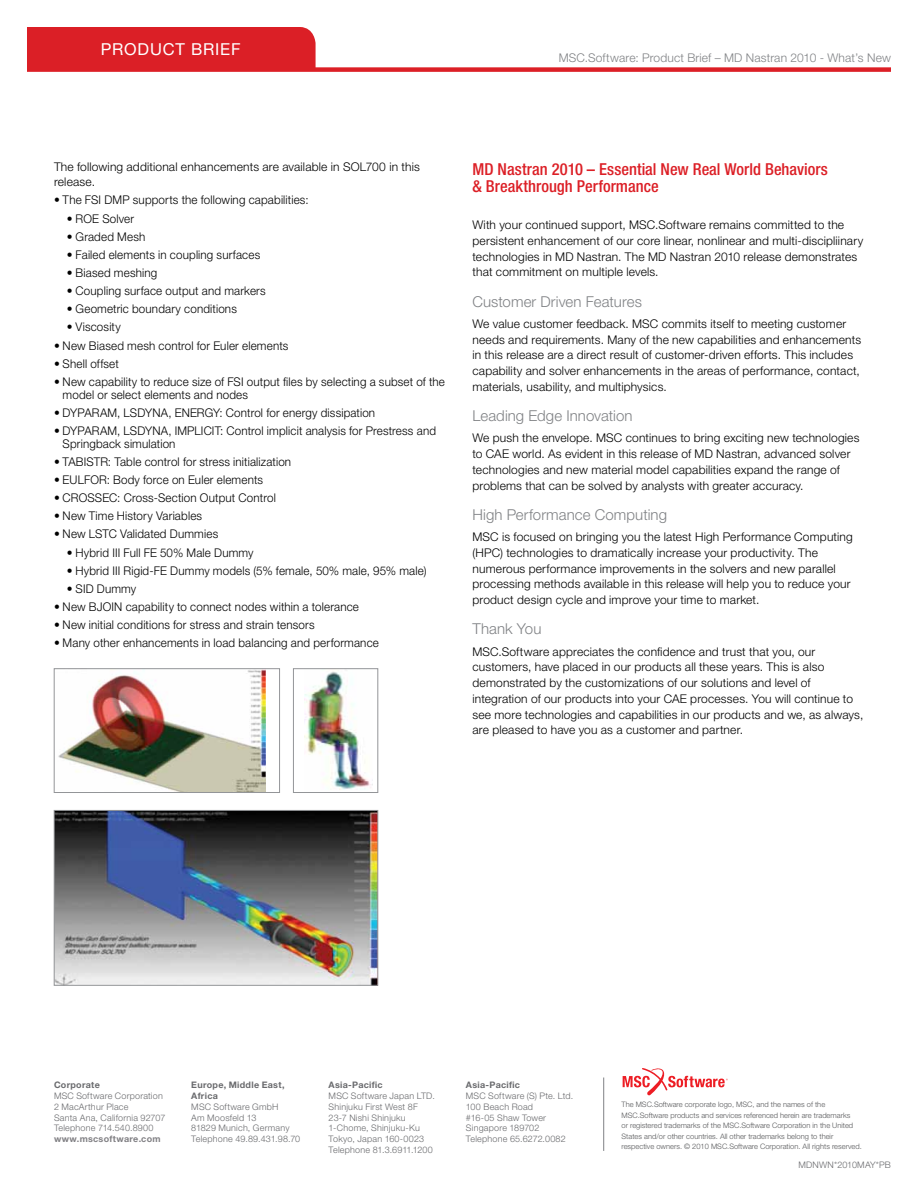
<style>
.page{position:relative;width:918px;height:1188px;background:#fff}
.page>*{position:absolute;margin:0;border:0;box-sizing:border-box;transform-origin:0 0}
.t1{font:500 condensed 16.5px/16.5px "Helvetica Neue LT Pro";color:#dc1f26}
.t2{font:16.5px "Helvetica Neue LT Pro";letter-spacing:.045em;color:#fff}
.t3{font:300 15px "Helvetica Neue LT Pro";letter-spacing:.005em;color:#808285}
.t4{font:300 12px/15.8px "Helvetica Neue LT Pro";letter-spacing:.015em;color:#000}
.t5{font:300 12px "Helvetica Neue LT Pro";letter-spacing:.015em;color:#808285}
.t6{font:300 9px/10.8px "Helvetica Neue LT Pro";letter-spacing:.025em;color:#696a6d}
.t7{font:700 9px/10.8px "Helvetica Neue LT Pro";letter-spacing:.03em;color:#696a6d}
.t8{font:700 9px "Helvetica Neue LT Pro";letter-spacing:.03em;color:#807f83}
.t9{font:300 7.5px/10.5px "Helvetica Neue LT Pro";color:#58595b}
</style>
<div class="page">
<svg style="left:623px;top:1068px;width:105px;height:28px"></svg>
<hr style="left:603px;top:1078px;width:1px;height:73px;background:#808285">
<img style="left:58px;top:670px;width:207px;height:121px">
<div style="left:54px;top:668px;width:226px;height:125px;border:1px solid #939598"></div>
<img style="left:304px;top:671px;width:68px;height:119px">
<div style="left:293px;top:668px;width:85px;height:125px;border:1px solid #939598"></div>
<img style="left:56px;top:812px;width:320px;height:172px">
<div style="left:54px;top:810px;width:324px;height:176px;border:1px solid #939598"></div>
<div style="left:27px;top:67px;width:864px;height:5px;background:#dc1f26"></div>
<div style="left:27px;top:27px;width:289px;height:41px;background:#db1f26"></div>
<h1 class="t2" style="left:101px;top:39px;width:141px">PRODUCT BRIEF</h1>
<p class="t5" style="left:559px;top:50px;width:334px">MSC.Software: Product Brief – MD Nastran 2010 - What’s New</p>
<p class="t4" style="left:54px;top:158px;width:367px">The following additional enhancements are available in SOL700 in this release.</p>
<p class="t4" style="left:54px;top:192px;width:256px">• The FSI DMP supports the following capabilities:</p>
<p class="t4" style="left:67px;top:210px;width:69px">• ROE Solver</p>
<p class="t4" style="left:67px;top:228px;width:80px">• Graded Mesh</p>
<p class="t4" style="left:67px;top:247px;width:195px">• Failed elements in coupling surfaces</p>
<p class="t4" style="left:67px;top:265px;width:92px">• Biased meshing</p>
<p class="t4" style="left:67px;top:283px;width:200px">• Coupling surface output and markers</p>
<p class="t4" style="left:67px;top:301px;width:171px">• Geometric boundary conditions</p>
<p class="t4" style="left:67px;top:319px;width:55px">• Viscosity</p>
<p class="t4" style="left:54px;top:337px;width:236px">• New Biased mesh control for Euler elements</p>
<p class="t4" style="left:54px;top:355px;width:66px">• Shell offset</p>
<p class="t4" style="left:63px;top:375px;width:384px;line-height:12.8px;text-indent:-9px">• New capability to reduce size of FSI output files by selecting a subset of the model or select elements and nodes</p>
<p class="t4" style="left:54px;top:404px;width:323px">• DYPARAM, LSDYNA, ENERGY: Control for energy dissipation</p>
<p class="t4" style="left:63px;top:424px;width:375px;line-height:12.8px;text-indent:-9px">• DYPARAM, LSDYNA, IMPLICIT: Control implicit analysis for Prestress and<br>Springback simulation</p>
<p class="t4" style="left:54px;top:453px;width:239px">• TABISTR: Table control for stress initialization</p>
<p class="t4" style="left:54px;top:472px;width:211px">• EULFOR: Body force on Euler elements</p>
<p class="t4" style="left:54px;top:490px;width:223px">• CROSSEC: Cross-Section Output Control</p>
<p class="t4" style="left:54px;top:508px;width:150px">• New Time History Variables</p>
<p class="t4" style="left:54px;top:526px;width:166px">• New LSTC Validated Dummies</p>
<p class="t4" style="left:67px;top:544px;width:188px">• Hybrid III Full FE 50% Male Dummy</p>
<p class="t4" style="left:67px;top:562px;width:361px">• Hybrid III Rigid-FE Dummy models (5% female, 50% male, 95% male)</p>
<p class="t4" style="left:67px;top:580px;width:71px">• SID Dummy</p>
<p class="t4" style="left:54px;top:599px;width:306px">• New BJOIN capability to connect nodes within a tolerance</p>
<p class="t4" style="left:54px;top:617px;width:262px">• New initial conditions for stress and strain tensors</p>
<p class="t4" style="left:54px;top:635px;width:326px">• Many other enhancements in load balancing and performance</p>
<h1 class="t1" style="left:472px;top:161px;width:357px">MD Nastran 2010 – Essential New Real World Behaviors &amp; Breakthrough Performance</h1>
<p class="t4" style="left:472px;top:217px;width:392px">With your continued support, MSC.Software remains committed to the persistent enhancement of our core linear, nonlinear and multi-discipliinary technologies in MD Nastran. The MD Nastran 2010 release demonstrates that commitment on multiple levels.</p>
<p class="t3" style="left:472px;top:292px;width:171px">Customer Driven Features</p>
<p class="t4" style="left:472px;top:315px;width:390px">We value customer feedback. MSC commits itself to meeting customer needs and requirements. Many of the new capabilities and enhancements in this release are a direct result of customer-driven efforts. This includes capability and solver enhancements in the areas of performance, contact, materials, usability, and multiphysics.</p>
<p class="t3" style="left:472px;top:407px;width:162px">Leading Edge Innovation</p>
<p class="t4" style="left:472px;top:430px;width:389px">We push the envelope. MSC continues to bring exciting new technologies to CAE world. As evident in this release of MD Nastran, advanced solver technologies and new material model capabilities expand the range of problems that can be solved by analysts with greater accuracy.</p>
<p class="t3" style="left:472px;top:505px;width:196px">High Performance Computing</p>
<p class="t4" style="left:472px;top:529px;width:382px">MSC is focused on bringing you the latest High Performance Computing (HPC) technologies to dramatically increase your productivity. The numerous performance improvements in the solvers and new parallel processing methods available in this release will help you to reduce your product design cycle and improve your time to market.</p>
<p class="t3" style="left:472px;top:620px;width:70px">Thank You</p>
<p class="t4" style="left:472px;top:643px;width:392px">MSC.Software appreciates the confidence and trust that you, our customers, have placed in our products all these years. This is also demonstrated by the customizations of our solutions and level of integration of our products into your CAE processes. You will continue to see more technologies and capabilities in our products and we, as always, are pleased to have you as a customer and partner.</p>
<p class="t7" style="left:54px;top:1079px;width:47px">Corporate</p>
<p class="t6" style="left:54px;top:1090px;width:113px">MSC Software Corporation<br>2 MacArthur Place<br>Santa Ana, California 92707<br>Telephone 714.540.8900</p>
<p class="t8" style="left:54px;top:1133px;width:108px">www.mscsoftware.com</p>
<p class="t7" style="left:191px;top:1079px;width:95px">Europe, Middle East,<br>Africa</p>
<p class="t6" style="left:191px;top:1101px;width:110px">MSC Software GmbH<br>Am Moosfeld 13<br>81829 Munich, Germany<br>Telephone 49.89.431.98.70</p>
<p class="t7" style="left:329px;top:1079px;width:56px">Asia-Pacific</p>
<p class="t6" style="left:329px;top:1090px;width:108px">MSC Software Japan LTD.<br>Shinjuku First West 8F<br>23-7 Nishi Shinjuku<br>1-Chome, Shinjuku-Ku<br>Tokyo, Japan 160-0023<br>Telephone 81.3.6911.1200</p>
<p class="t7" style="left:466px;top:1079px;width:56px">Asia-Pacific</p>
<p class="t6" style="left:466px;top:1090px;width:109px">MSC Software (S) Pte. Ltd.<br>100 Beach Road<br>#16-05 Shaw Tower<br>Singapore 189702<br>Telephone 65.6272.0082</p>
<p class="t9" style="left:622px;top:1099px;width:242px">The MSC.Software corporate logo, MSC, and the names of the MSC.Software products and services referenced herein are trademarks<br>or registered trademarks of the MSC.Software Corporation in the United States and/or other countries. All other trademarks belong to their respective owners. © 2010 MSC.Software Corporation. All rights reserved.</p>
<p class="t6" style="left:799px;top:1159px;width:94px">MDNWN*2010MAY*PB</p>
</div>
